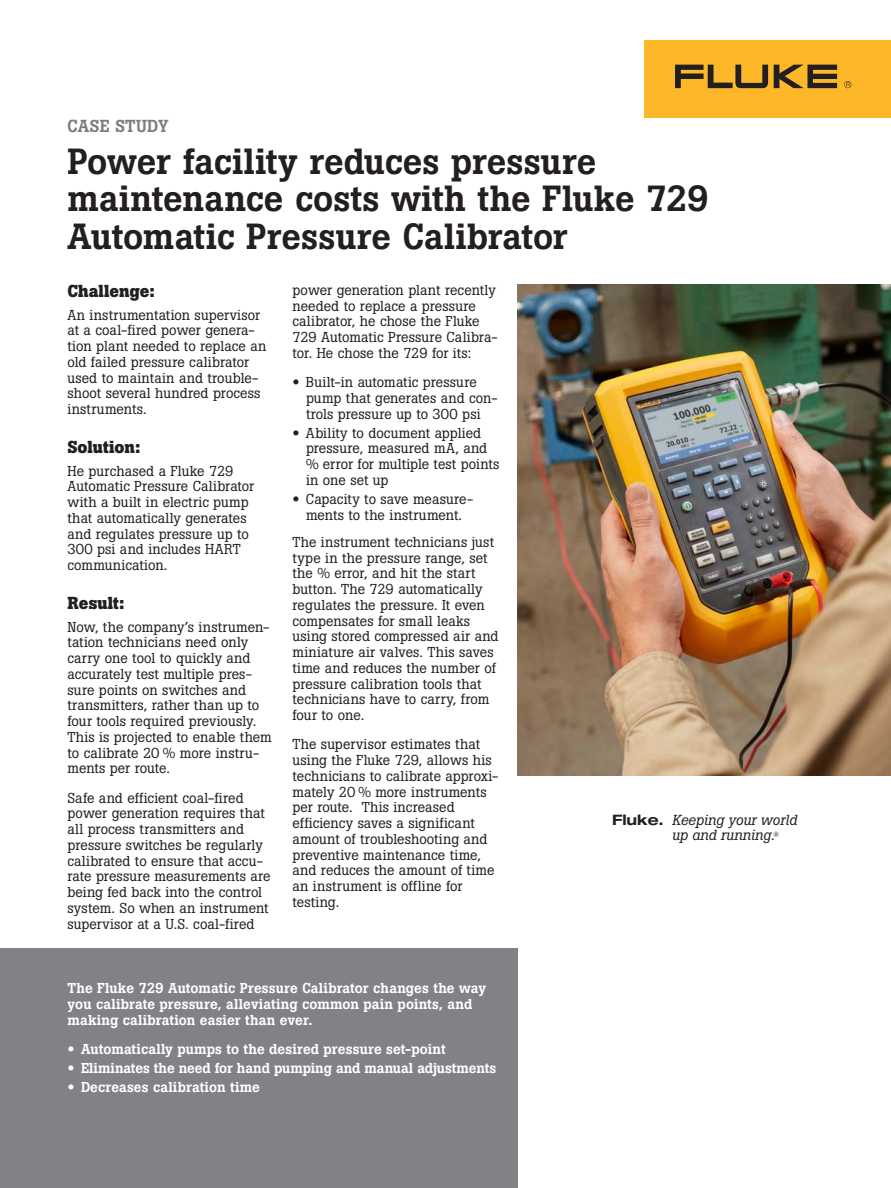
<style>
.page{position:relative;width:891px;height:1188px;background:#fff}
.page>*{position:absolute;margin:0;border:0;box-sizing:border-box;transform-origin:0 0}
.Headline{font:500 36px/37.5px "Boton Pro";color:#231f20}
.Subhead_1{font:700 17.25px "Boton Pro";color:#231f20}
.Document_title{font:500 17.25px "Boton Pro";color:#7a7c7f}
.t1{font:italic 14.4px/14.4px "Boton Pro";color:#231f20}
.Body{font:14.25px/15.8px "Boton Pro";letter-spacing:.005em;color:#231f20}
.Body-no_indent{font:500 14.25px/15.8px "Boton Pro";letter-spacing:.005em;color:#fff}
.Body-no_indent-2{font:14.25px/15.8px "Boton Pro";letter-spacing:.005em;color:#231f20}
.s1{font-family:"Helvetica Neue LT Pro"}
.s2{font-family:"Helvetica Neue LT Std";font-weight:700;font-style:normal;font-stretch:expanded}
.s3{font-family:"Helvetica Neue LT Pro";font-weight:400}
</style>
<div class="page">
<div style="left:645px;top:40px;width:246px;height:78px;background:#fcb828"></div>
<svg style="left:774px;top:65px;width:63px;height:23px"></svg>
<svg style="left:675px;top:65px;width:93px;height:23px"></svg>
<svg style="left:844px;top:81px;width:7px;height:7px"></svg>
<img style="left:518px;top:284px;width:373px;height:492px">
<div style="left:0;top:949px;width:518px;height:239px;background:#808285"></div>
<p class="Document_title" style="left:68px;top:115px;width:103px">CASE STUDY</p>
<p class="Headline" style="left:68px;top:143px;width:643px">Power facility reduces pressure maintenance costs with the Fluke 729<br>Automatic Pressure Calibrator</p>
<p class="Subhead_1" style="left:68px;top:280px;width:89px">Challenge:</p>
<p class="Body" style="left:68px;top:307px;width:200px">An instrumentation supervisor at a coal-fired power genera&shy;tion plant needed to replace an old failed pressure calibrator used to maintain and trouble&shy;shoot several hundred process instruments.</p>
<p class="Subhead_1" style="left:68px;top:436px;width:75px">Solution:</p>
<p class="Body" style="left:68px;top:463px;width:188px">He purchased a Fluke 729<br>Automatic Pressure Calibrator with a built in electric pump that automatically generates and regulates pressure up to<br>300 psi and includes HART communication.</p>
<p class="Subhead_1" style="left:68px;top:592px;width:59px">Result:</p>
<p class="Body" style="left:68px;top:619px;width:206px">Now, the company’s instrumen&shy;tation technicians need only carry one tool to quickly and accurately test multiple pres&shy;sure points on switches and transmitters, rather than up to four tools required previously.<br>This is projected to enable them to calibrate 20 % more instru&shy;ments per route.</p>
<p class="Body" style="left:68px;top:790px;width:205px">Safe and efficient coal-fired power generation requires that all process transmitters and pressure switches be regularly calibrated to ensure that accu&shy;rate pressure measurements are being fed back into the control system. So when an instrument supervisor at a U.S. coal-fired</p>
<p class="Body" style="left:293px;top:282px;width:207px">power generation plant recently needed to replace a pressure calibrator, he chose the Fluke<br>729 Automatic Pressure Calibra&shy;tor. He chose the 729 for its:</p>
<p class="Body-no_indent-2" style="left:306px;top:374px;width:193px;text-indent:-13px"><span class="s1">•</span> Built-in automatic pressure pump that generates and con&shy;trols pressure up to 300 psi</p>
<p class="Body-no_indent-2" style="left:306px;top:425px;width:195px;text-indent:-13px"><span class="s1">•</span> Ability to document applied pressure, measured mA, and % error for multiple test points in one set up</p>
<p class="Body-no_indent-2" style="left:293px;top:491px;width:182px;text-align:center"><span class="s1">•</span> Capacity to save measure&shy;ments to the instrument.</p>
<p class="Body" style="left:293px;top:534px;width:208px">The instrument technicians just type in the pressure range, set the % error, and hit the start button. The 729 automatically regulates the pressure. It even compensates for small leaks using stored compressed air and miniature air valves. This saves time and reduces the number of pressure calibration tools that technicians have to carry, from four to one.</p>
<p class="Body" style="left:293px;top:736px;width:207px">The supervisor estimates that using the Fluke 729, allows his technicians to calibrate approxi&shy;mately 20 % more instruments per route. This increased efficiency saves a significant amount of troubleshooting and preventive maintenance time, and reduces the amount of time an instrument is offline for testing.</p>
<p class="t1" style="left:672px;top:813px;width:127px;text-indent:-60px"><span class="s2">Fluke.</span> Keeping your world up and running.<sup>®</sup></p>
<p class="Body-no_indent" style="left:68px;top:981px;width:420px">The Fluke 729 Automatic Pressure Calibrator changes the way you calibrate pressure, alleviating common pain points, and making calibration easier than ever.</p>
<p class="Body-no_indent" style="left:68px;top:1041px;width:380px"><span class="s3">•</span> Automatically pumps to the desired pressure set-point</p>
<p class="Body-no_indent" style="left:68px;top:1060px;width:430px"><span class="s3">•</span> Eliminates the need for hand pumping and manual adjustments</p>
<p class="Body-no_indent" style="left:68px;top:1079px;width:194px"><span class="s3">•</span> Decreases calibration time</p>
</div>
